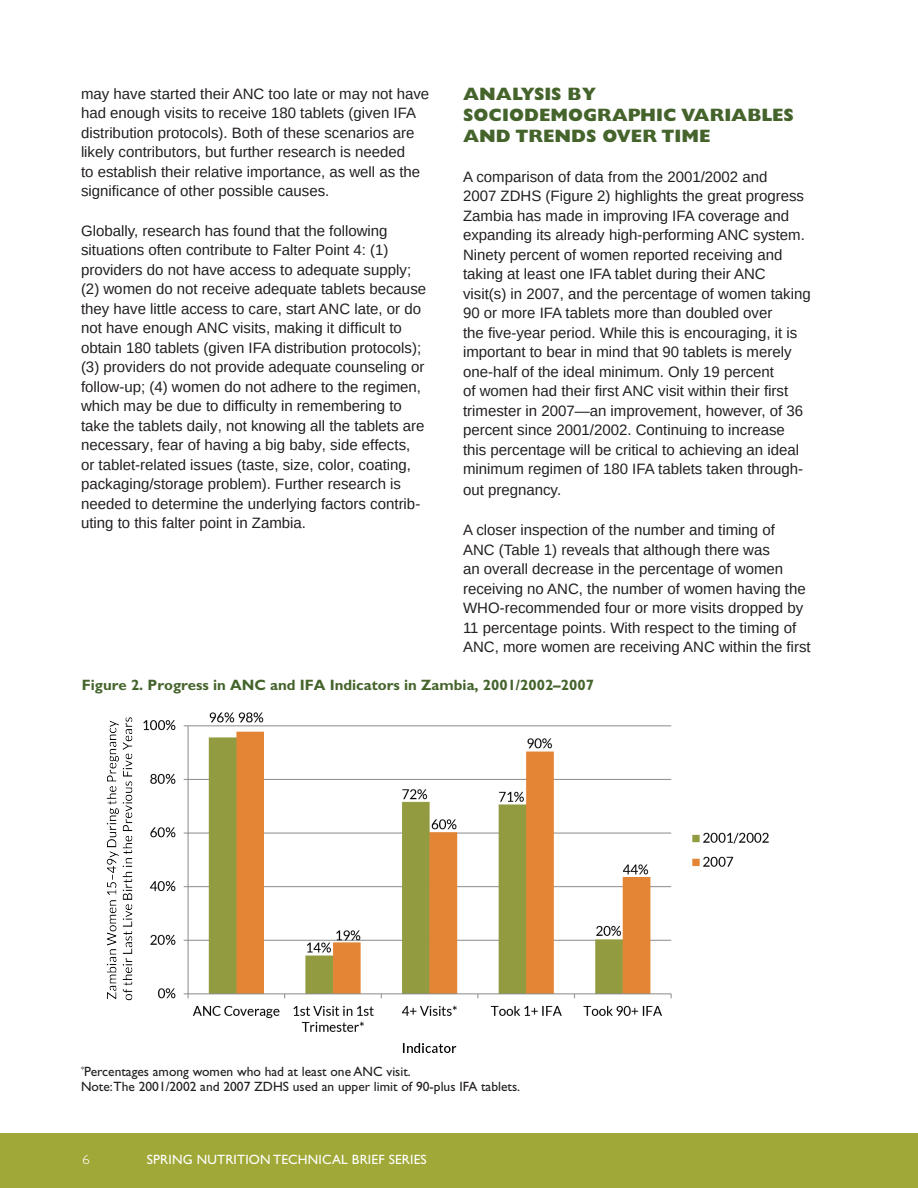
<style>
.page{position:relative;width:918px;height:1188px;background:#fff}
.page>*{position:absolute;margin:0;border:0;box-sizing:border-box;transform-origin:0 0}
.body_text{font:800 18px/21px "Gill Sans Std";color:#45642c}
.body_text-2{font:15px/19.5px "Arimo";color:#231f20}
.body_text-3{font:700 15px "Gill Sans Std";color:#45642c}
.t1{font:13.5px "Gill Sans Std";color:#231f20}
.t2{font:13.5px "Gill Sans Std";letter-spacing:.01em;color:#fff}
.t3{font:300 13.5px "Gill Sans Std";color:#fff;scale:1.15 1}
</style>
<div class="page">
<div style="left:0;top:1133px;width:918px;height:55px;background:#a0a837"></div>
<img style="left:106px;top:712px;width:663px;height:341px">
<p class="body_text" style="left:463px;top:83px;width:332px">ANALYSIS BY<br>SOCIODEMOGRAPHIC VARIABLES<br>AND TRENDS OVER TIME</p>
<p class="body_text-2" style="left:463px;top:167px;width:349px">A comparison of data from the 2001/2002 and<br>2007 ZDHS (Figure 2) highlights the great progress Zambia has made in improving IFA coverage and expanding its already high-performing ANC system.<br>Ninety percent of women reported receiving and taking at least one IFA tablet during their ANC visit(s) in 2007, and the percentage of women taking 90 or more IFA tablets more than doubled over<br>the five-year period. While this is encouraging, it is important to bear in mind that 90 tablets is merely one-half of the ideal minimum. Only 19 percent<br>of women had their first ANC visit within their first trimester in 2007—an improvement, however, of 36 percent since 2001/2002. Continuing to increase this percentage will be critical to achieving an ideal minimum regimen of 180 IFA tablets taken through-</p>
<p class="body_text-2" style="left:463px;top:480px;width:100px">out pregnancy.</p>
<p class="body_text-2" style="left:463px;top:520px;width:349px">A closer inspection of the number and timing of<br>ANC (Table 1) reveals that although there was<br>an overall decrease in the percentage of women receiving no ANC, the number of women having the WHO-recommended four or more visits dropped by 11 percentage points. With respect to the timing of ANC, more women are receiving ANC within the first</p>
<p class="body_text-3" style="left:82px;top:676px;width:514px">Figure 2. Progress in ANC and IFA Indicators in Zambia, 2001/2002–2007</p>
<p class="body_text-2" style="left:81px;top:84px;width:350px">may have started their ANC too late or may not have had enough visits to receive 180 tablets (given IFA distribution protocols). Both of these scenarios are likely contributors, but further research is needed<br>to establish their relative importance, as well as the significance of other possible causes.</p>
<p class="body_text-2" style="left:81px;top:221px;width:347px">Globally, research has found that the following situations often contribute to Falter Point 4: (1) providers do not have access to adequate supply; (2) women do not receive adequate tablets because they have little access to care, start ANC late, or do not have enough ANC visits, making it difficult to obtain 180 tablets (given IFA distribution protocols); (3) providers do not provide adequate counseling or follow-up; (4) women do not adhere to the regimen, which may be due to difficulty in remembering to take the tablets daily, not knowing all the tablets are necessary, fear of having a big baby, side effects, or tablet-related issues (taste, size, color, coating, packaging/storage problem). Further research is needed to determine the underlying factors contrib&shy;uting to this falter point in Zambia.</p>
<p class="t1" style="left:81px;top:1064px;width:331px"><sup>*</sup>Percentages among women who had at least one ANC visit.</p>
<p class="t1" style="left:81px;top:1079px;width:441px">Note:The 2001/2002 and 2007 ZDHS used an upper limit of 90-plus IFA tablets.</p>
<p class="t3" style="left:82px;top:1152px;width:8px">6</p>
<p class="t2" style="left:147px;top:1151px;width:281px">SPRING NUTRITION TECHNICAL BRIEF SERIES</p>
</div>
